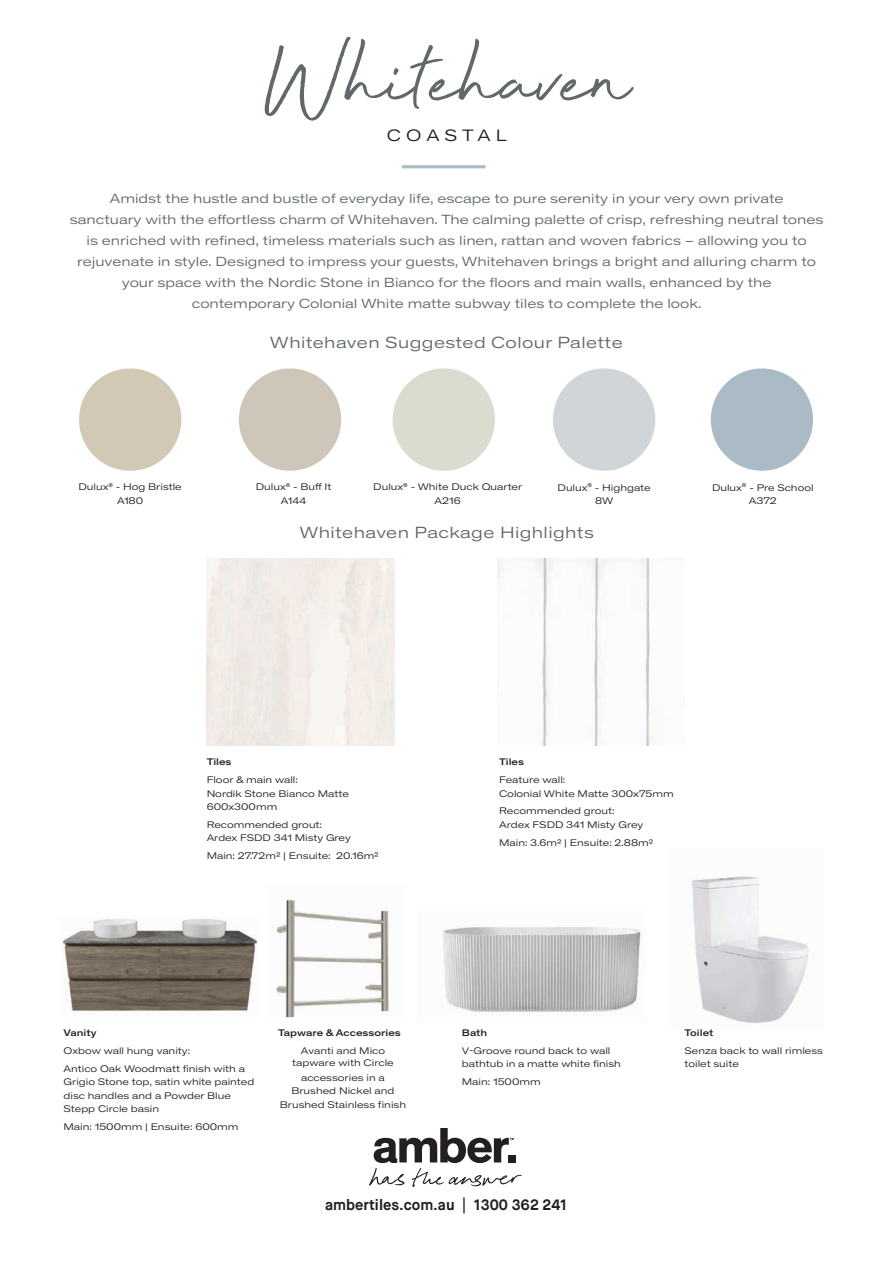
<style>
.page{position:relative;width:893px;height:1263px;background:#fff}
.page>*{position:absolute;margin:0;border:0;box-sizing:border-box;transform-origin:0 0}
.t1{font:108px "Beyond Infinity";color:#61686a}
.t2{font:16.8px "Theinhardt Extended";letter-spacing:.295em;color:#231f20}
.t3{font:16.5px "Theinhardt Extended";letter-spacing:.025em;color:#61686a}
.Body___Orange_10pt{font:700 15px "Maison Neue";color:#231f20}
.t4{font:13.5px/21px "Theinhardt Extended";color:#61686a;text-align:center}
.t5{font:9.75px/13.5px "Theinhardt Extended";color:#231f20}
.t6{font:500 9.75px/17.7px "Theinhardt Extended";color:#231f20}
.s1{font-weight:400}
.s2{font-family:"Theinhardt Ext"}
</style>
<div class="page">
<img style="left:497px;top:558px;width:187px;height:188px">
<img style="left:692px;top:876px;width:117px;height:147px">
<img style="left:61px;top:919px;width:197px;height:93px">
<img style="left:276px;top:898px;width:114px;height:119px">
<div style="left:79px;top:368px;width:102px;height:103px;background:#d1c8b6;border-radius:50%"></div>
<div style="left:239px;top:368px;width:102px;height:103px;background:#cec6b9;border-radius:50%"></div>
<div style="left:393px;top:368px;width:102px;height:103px;background:#dbdbd0;border-radius:50%"></div>
<div style="left:553px;top:368px;width:102px;height:103px;background:#d0d6d7;border-radius:50%"></div>
<div style="left:711px;top:368px;width:102px;height:103px;background:#abbbc5;border-radius:50%"></div>
<img style="left:442px;top:927px;width:200px;height:85px">
<hr style="left:402px;top:165px;width:84px;height:3px;background:#abbbc5">
<svg style="left:369px;top:1128px;width:153px;height:59px"></svg>
<div style="left:509px;top:1155px;width:7px;height:7px;background:#231f20"></div>
<p class="t1" style="left:263px;top:16px;width:368px">Whitehaven</p>
<p class="t2" style="left:387px;top:123px;width:122px">COASTAL</p>
<p class="t4" style="left:70px;top:187px;width:755px">Amidst the hustle and bustle of everyday life, escape to pure serenity in your very own private<br>sanctuary with the effortless charm of Whitehaven. The calming palette of crisp, refreshing neutral tones is enriched with refined, timeless materials such as linen, rattan and woven fabrics – allowing you to rejuvenate in style. Designed to impress your guests, Whitehaven brings a bright and alluring charm to your space with the Nordic Stone in Bianco for the floors and main walls, enhanced by the contemporary Colonial White matte subway tiles to complete the look.</p>
<p class="t3" style="left:270px;top:330px;width:354px">Whitehaven Suggested Colour Palette</p>
<p class="t5" style="left:79px;top:480px;width:105px;text-align:center">Dulux<sup>®</sup> - Hog Bristle<br>A180</p>
<p class="t5" style="left:256px;top:480px;width:77px;text-align:center">Dulux<sup>®</sup> - Buff It<br>A144</p>
<p class="t5" style="left:373px;top:480px;width:150px;text-align:center">Dulux<sup>®</sup> - White Duck Quarter<br>A216</p>
<p class="t5" style="left:558px;top:480px;width:95px;text-align:center">Dulux<sup>®</sup> - Highgate<br>8W</p>
<p class="t5" style="left:712px;top:480px;width:103px;text-align:center">Dulux<sup>®</sup> - Pre School<br>A372</p>
<p class="t3" style="left:299px;top:520px;width:296px">Whitehaven Package Highlights</p>
<p class="t6" style="left:207px;top:753px;width:26px">Tiles</p>
<p class="t5" style="left:207px;top:772px;width:144px">Floor &amp; main wall:<br>Nordik Stone Bianco Matte<br>600x300mm</p>
<p class="t5" style="left:207px;top:817px;width:146px">Recommended grout:<br>Ardex FSDD 341 Misty Grey</p>
<p class="t5" style="left:207px;top:848px;width:174px">Main: 27.72m2 | Ensuite: 20.16m2</p>
<p class="t6" style="left:499px;top:753px;width:26px">Tiles</p>
<p class="t5" style="left:499px;top:772px;width:176px">Feature wall:<br>Colonial White Matte 300x75mm</p>
<p class="t5" style="left:499px;top:804px;width:146px">Recommended grout:<br>Ardex FSDD 341 Misty Grey</p>
<p class="t5" style="left:499px;top:835px;width:156px">Main: 3.6m2 | Ensuite: 2.88m2</p>
<p class="t6" style="left:64px;top:1023px;width:35px">Vanity</p>
<p class="t5" style="left:64px;top:1043px;width:128px">Oxbow wall hung vanity:</p>
<p class="t5" style="left:64px;top:1061px;width:192px">Antico Oak Woodmatt finish with a<br>Grigio Stone top, satin white painted disc handles and a Powder Blue<br>Stepp Circle basin</p>
<p class="t5" style="left:64px;top:1119px;width:176px">Main: 1500mm | Ensuite: 600mm</p>
<p class="t6" style="left:301px;top:1023px;width:102px;text-indent:-23px">Tapware &amp; Accessories<br><span class="s1">Avanti and Mico</span></p>
<p class="t5" style="left:280px;top:1056px;width:128px;text-align:center">tapware with C<span class="s2">ircle </span>accessories in a<br>Brushed Nickel and<br>Brushed Stainless finish</p>
<p class="t6" style="left:462px;top:1023px;width:27px">Bath</p>
<p class="t5" style="left:462px;top:1043px;width:160px">V-Groove round back to wall bathtub in a matte white finish</p>
<p class="t5" style="left:462px;top:1074px;width:80px">Main: 1500mm</p>
<p class="Body___Orange_10pt" style="left:325px;top:1195px;width:244px">ambertiles.com.au | 1300 362 241</p>
<p class="t6" style="left:684px;top:1023px;width:30px">Toilet</p>
<p class="t5" style="left:684px;top:1043px;width:140px">Senza back to wall rimless toilet suite</p>
</div>
